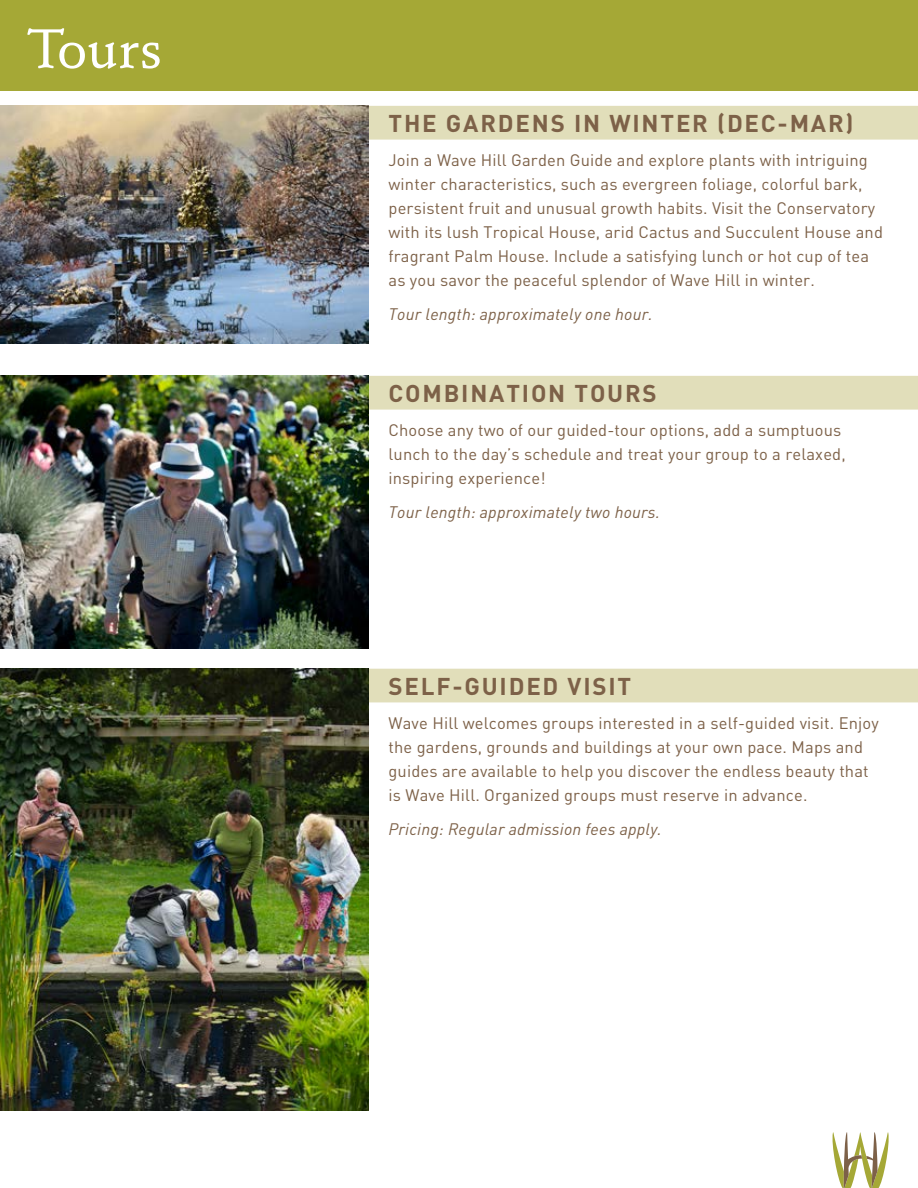
<style>
.page{position:relative;width:918px;height:1188px;background:#fff}
.page>*{position:absolute;margin:0;border:0;box-sizing:border-box;transform-origin:0 0}
.t1{font:500 54px "Schneidler BT";color:#fff}
.t2{font:700 24px "DIN";letter-spacing:.075em;color:#7d6148}
.t3{font:16.5px/24px "DIN";letter-spacing:.01em;color:#7d6148}
.t4{font:italic 16.5px "DIN";letter-spacing:.01em;color:#7d6148}
</style>
<div class="page">
<div style="left:0;top:0;width:917px;height:90px;background:#a5a836"></div>
<svg style="left:368px;top:106px;width:550px;height:596px"></svg>
<img style="left:0;top:106px;width:368px;height:238px">
<img style="left:0;top:376px;width:368px;height:272px">
<img style="left:0;top:669px;width:368px;height:441px">
<svg style="left:832px;top:1132px;width:57px;height:56px"></svg>
<h1 class="t1" style="left:27px;top:16px;width:137px">Tours</h1>
<h2 class="t2" style="left:389px;top:108px;width:467px">THE GARDENS IN WINTER (DEC-MAR)</h2>
<p class="t3" style="left:389px;top:148px;width:496px">Join a Wave Hill Garden Guide and explore plants with intriguing winter characteristics, such as evergreen foliage, colorful bark, persistent fruit and unusual growth habits. Visit the Conservatory with its lush Tropical House, arid Cactus and Succulent House and fragrant Palm House. Include a satisfying lunch or hot cup of tea as you savor the peaceful splendor of Wave Hill in winter.</p>
<p class="t4" style="left:389px;top:304px;width:266px">Tour length: approximately one hour.</p>
<h2 class="t2" style="left:389px;top:378px;width:270px">COMBINATION TOURS</h2>
<p class="t3" style="left:389px;top:418px;width:459px">Choose any two of our guided-tour options, add a sumptuous lunch to the day’s schedule and treat your group to a relaxed, inspiring experience!</p>
<p class="t4" style="left:389px;top:502px;width:273px">Tour length: approximately two hours.</p>
<h2 class="t2" style="left:389px;top:671px;width:244px">SELF-GUIDED VISIT</h2>
<p class="t3" style="left:389px;top:711px;width:492px">Wave Hill welcomes groups interested in a self-guided visit. Enjoy the gardens, grounds and buildings at your own pace. Maps and guides are available to help you discover the endless beauty that is Wave Hill. Organized groups must reserve in advance.</p>
<p class="t4" style="left:389px;top:819px;width:275px">Pricing: Regular admission fees apply.</p>
</div>
